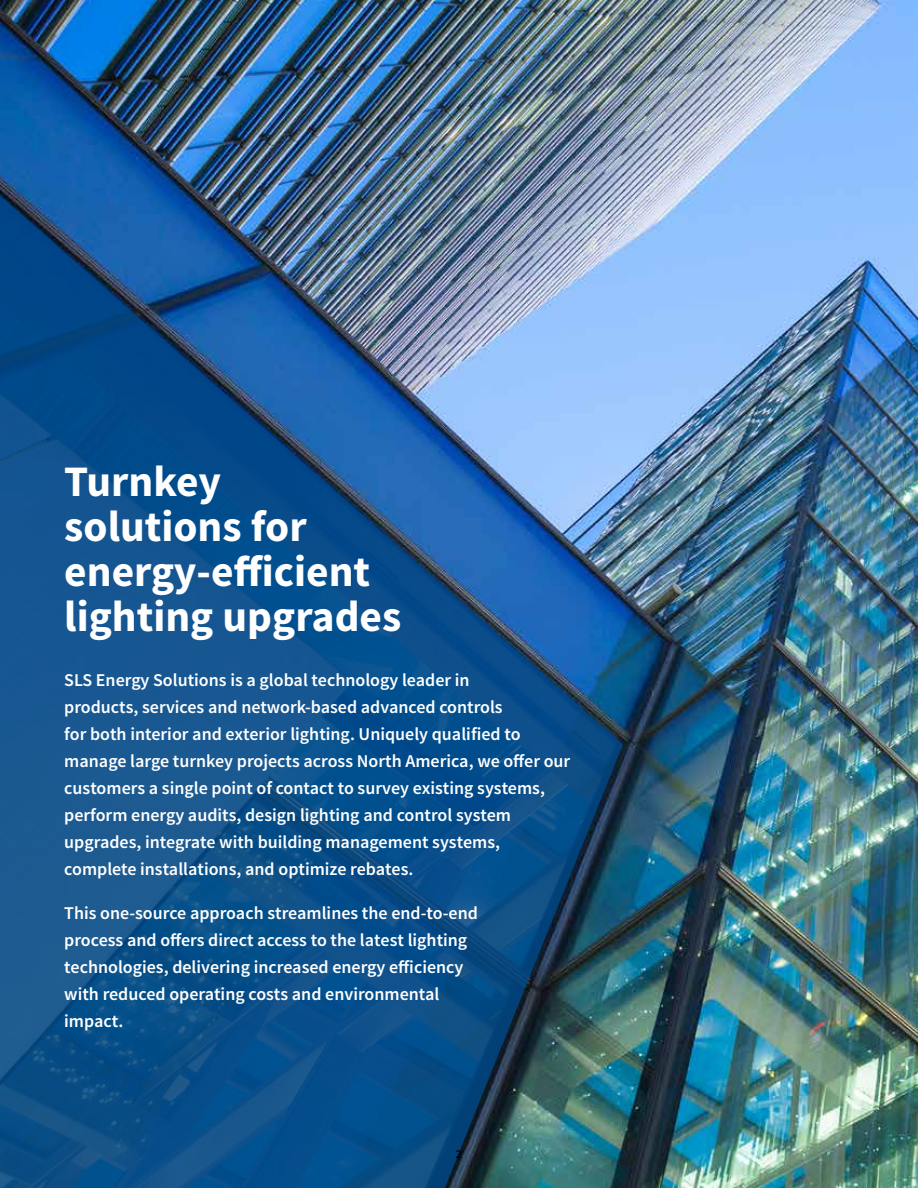
<style>
.page{position:relative;width:918px;height:1188px;background:#fff}
.page>*{position:absolute;margin:0;border:0;box-sizing:border-box;transform-origin:0 0}
.t1{font:700 43.5px/45px "Source Sans Pro";color:#fff}
.t2{font:600 18px/27px "Source Sans Pro";color:#fff}
.t3{font:600 12px "Source Sans Pro";color:#000}
</style>
<div class="page">
<img style="left:0;top:0;width:918px;height:1188px">
<img style="left:0;top:128px;width:623px;height:1060px">
<h1 class="t1" style="left:64px;top:461px;width:339px">Turnkey solutions for energy-efficient lighting upgrades</h1>
<p class="t2" style="left:64px;top:667px;width:508px">SLS Energy Solutions is a global technology leader in<br>products, services and network-based advanced controls<br>for both interior and exterior lighting. Uniquely qualified to manage large turnkey projects across North America, we offer our customers a single point of contact to survey existing systems, perform energy audits, design lighting and control system upgrades, integrate with building management systems, complete installations, and optimize rebates.</p>
<p class="t2" style="left:64px;top:900px;width:415px">This one-source approach streamlines the end-to-end process and offers direct access to the latest lighting technologies, delivering increased energy efficiency with reduced operating costs and environmental impact.</p>
<p class="t3" style="left:456px;top:1147px;width:8px">2</p>
</div>
